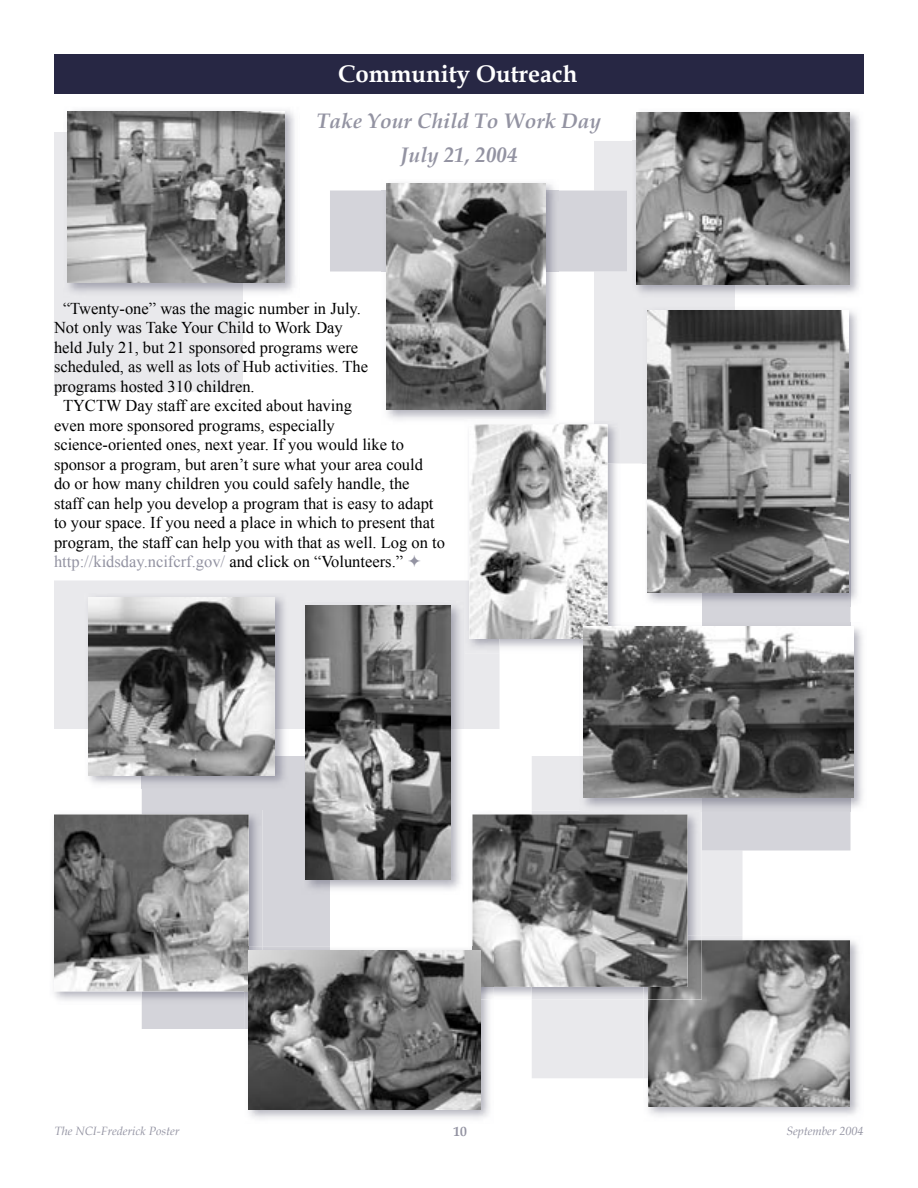
<style>
.page{position:relative;width:918px;height:1188px;background:#fff}
.page>*{position:absolute;margin:0;border:0;box-sizing:border-box;transform-origin:0 0}
.t1{font:700 24px "Book Antiqua";color:#fff}
.t2{font:italic 700 21px/34.5px "Book Antiqua";color:#9393a2;text-align:center}
.t3{font:16.5px "Times New Roman";color:#000}
.t4{font:16.5px "Times New Roman";color:#9393a2}
.t5{font:700 13.5px "Book Antiqua";color:#9393a2}
.t6{font:italic 12px "Book Antiqua";color:#9393a2}
.s1{color:#000}
</style>
<div class="page">
<div style="left:532px;top:756px;width:210px;height:322px;background:#e9e9ec"></div>
<div style="left:54px;top:132px;width:189px;height:260px;background:#e9e9ec"></div>
<div style="left:594px;top:141px;width:141px;height:322px;background:#e9e9ec"></div>
<div style="left:702px;top:606px;width:148px;height:244px;background:#d4d4da"></div>
<div style="left:54px;top:580px;width:446px;height:149px;background:#e9e9ec"></div>
<div style="left:142px;top:756px;width:188px;height:273px;background:#d4d4da"></div>
<div style="left:330px;top:190px;width:297px;height:81px;background:#d4d4da"></div>
<div style="left:54px;top:54px;width:810px;height:40px;background:#272744"></div>
<img style="left:633px;top:112px;width:226px;height:182px">
<img style="left:633px;top:141px;width:102px;height:156px">
<img style="left:637px;top:112px;width:213px;height:173px">
<img style="left:85px;top:593px;width:204px;height:195px">
<img style="left:142px;top:756px;width:147px;height:32px">
<img style="left:89px;top:597px;width:186px;height:178px">
<img style="left:382px;top:183px;width:177px;height:237px">
<img style="left:382px;top:190px;width:177px;height:81px">
<img style="left:386px;top:184px;width:159px;height:226px">
<img style="left:594px;top:420px;width:27px;height:43px">
<img style="left:465px;top:580px;width:35px;height:73px">
<img style="left:469px;top:424px;width:139px;height:215px">
<img style="left:646px;top:936px;width:213px;height:180px">
<img style="left:644px;top:936px;width:98px;height:142px">
<img style="left:648px;top:940px;width:202px;height:167px">
<img style="left:67px;top:110px;width:228px;height:183px">
<img style="left:63px;top:132px;width:180px;height:166px">
<img style="left:68px;top:111px;width:217px;height:171px">
<img style="left:301px;top:601px;width:162px;height:289px">
<img style="left:301px;top:756px;width:29px;height:139px">
<img style="left:306px;top:605px;width:144px;height:274px">
<img style="left:643px;top:310px;width:214px;height:296px">
<img style="left:643px;top:306px;width:92px;height:157px">
<img style="left:702px;top:475px;width:148px;height:131px">
<img style="left:647px;top:310px;width:201px;height:283px">
<img style="left:494px;top:810px;width:208px;height:189px">
<img style="left:644px;top:936px;width:58px;height:63px">
<img style="left:648px;top:940px;width:54px;height:59px">
<img style="left:472px;top:814px;width:215px;height:173px">
<img style="left:583px;top:622px;width:280px;height:189px">
<img style="left:579px;top:756px;width:123px;height:55px">
<img style="left:702px;top:622px;width:148px;height:189px">
<img style="left:579px;top:622px;width:42px;height:31px">
<img style="left:579px;top:622px;width:29px;height:17px">
<img style="left:584px;top:627px;width:269px;height:171px">
<img style="left:53px;top:810px;width:209px;height:195px">
<img style="left:54px;top:814px;width:195px;height:177px">
<img style="left:248px;top:949px;width:242px;height:170px">
<img style="left:245px;top:947px;width:85px;height:82px">
<img style="left:468px;top:947px;width:26px;height:52px">
<img style="left:472px;top:947px;width:22px;height:40px">
<img style="left:245px;top:947px;width:17px;height:58px">
<img style="left:245px;top:947px;width:4px;height:44px">
<img style="left:249px;top:951px;width:231px;height:158px">
<h1 class="t1" style="left:338px;top:58px;width:241px">Community Outreach</h1>
<p class="t2" style="left:317px;top:103px;width:286px">Take Your Child To Work Day<br>July 21, 2004</p>
<p class="t3" style="left:63px;top:297px;width:299px">“Twenty-one” was the magic number in July.</p>
<p class="t3" style="left:54px;top:317px;width:290px">Not only was Take Your Child to Work Day</p>
<p class="t3" style="left:54px;top:336px;width:306px">held July 21, but 21 sponsored programs were</p>
<p class="t3" style="left:54px;top:356px;width:316px">scheduled, as well as lots of Hub activities. The</p>
<p class="t3" style="left:54px;top:375px;width:202px">programs hosted 310 children.</p>
<p class="t3" style="left:63px;top:395px;width:290px">TYCTW Day staff are excited about having</p>
<p class="t3" style="left:54px;top:414px;width:282px">even more sponsored programs, especially</p>
<p class="t3" style="left:54px;top:434px;width:352px">science-oriented ones, next year. If you would like to</p>
<p class="t3" style="left:54px;top:453px;width:371px">sponsor a program, but aren’t sure what your area could</p>
<p class="t3" style="left:54px;top:473px;width:357px">do or how many children you could safely handle, the</p>
<p class="t3" style="left:54px;top:492px;width:381px">staff can help you develop a program that is easy to adapt</p>
<p class="t3" style="left:54px;top:512px;width:382px">to your space. If you need a place in which to present that</p>
<p class="t3" style="left:54px;top:531px;width:393px">program, the staff can help you with that as well. Log on to</p>
<p class="t4" style="left:54px;top:551px;width:351px">http://kidsday.ncifcrf.gov/ <span class="s1">and click on “Volunteers.”</span></p>
<p class="t6" style="left:54px;top:1123px;width:126px">The NCI-Frederick Poster</p>
<p class="t5" style="left:454px;top:1123px;width:15px">10</p>
<p class="t6" style="left:786px;top:1123px;width:79px">September 2004</p>
</div>
